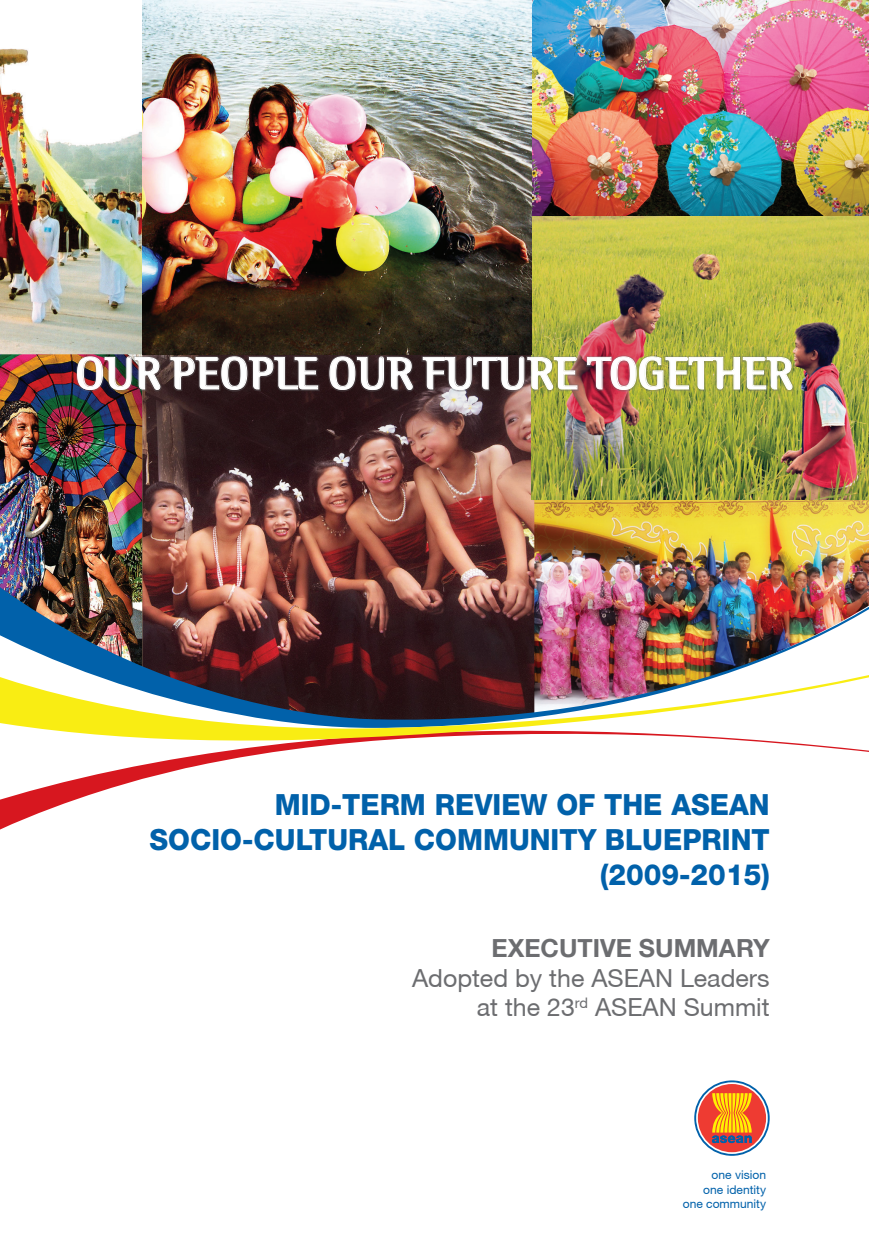
<style>
.page{position:relative;width:869px;height:1241px;background:#fff}
.page>*{position:absolute;margin:0;border:0;box-sizing:border-box;transform-origin:0 0}
.t1{font:700 45.5px "Binary ITC";color:#fff}
.t2{font:800 29.22px "Helvetica Neue CE";color:#0161aa;scale:.96 1}
.t3{font:24.85px/29.9px "Helvetica Neue";color:#6c6d70;text-align:right}
.t4{font:700 24.85px "Helvetica Neue";color:#6c6d70}
.t5{font:12.08px/14.5px "Helvetica Neue";color:#0161aa;text-align:right}
</style>
<div class="page">
<img style="left:0;top:0;width:531px;height:192px">
<img style="left:531px;top:0;width:337px;height:192px">
<svg style="left:0;top:743px;width:868px;height:87px"></svg>
<img style="left:0;top:552px;width:868px;height:70px">
<img style="left:0;top:622px;width:868px;height:121px">
<svg style="left:694px;top:1080px;width:75px;height:75px"></svg>
<img style="left:0;top:192px;width:868px;height:360px">
<img style="left:74px;top:352px;width:722px;height:42px">
<h1 class="t1" style="left:75px;top:346px;width:719px">OUR PEOPLE OUR FUTURE TOGETHER</h1>
<p class="t2" style="left:274px;top:786px;width:517px">MID-TERM REVIEW OF THE ASEAN</p>
<p class="t2" style="left:149px;top:821px;width:625px">SOCIO-CULTURAL COMM UNITY BLUEPRINT</p>
<p class="t2" style="left:600px;top:856px;width:178px">(2009-2015)</p>
<p class="t4" style="left:491px;top:932px;width:279px">EXECUTIVE SUMMARY</p>
<p class="t3" style="left:412px;top:962px;width:359px">Adopted by the ASEAN Leaders at the 23<sup>rd</sup> ASEAN Summit</p>
<p class="t5" style="left:682px;top:1167px;width:85px">one vision<br>one identity one community</p>
</div>
